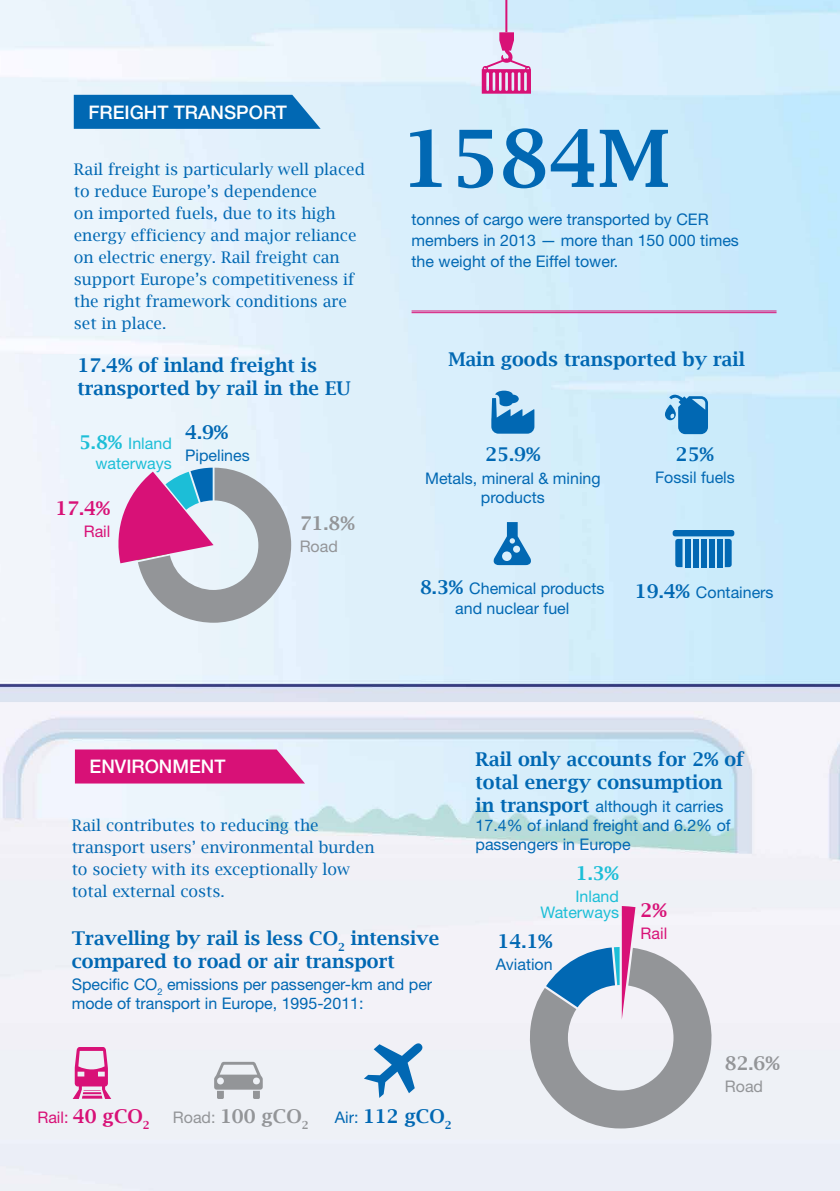
<style>
.page{position:relative;width:840px;height:1191px;background:#fff}
.page>*{position:absolute;margin:0;border:0;box-sizing:border-box;transform-origin:0 0}
.t1{font:600 79px "Lucida Bright";color:#0168b3}
.t2{font:600 19px/22.8px "Lucida Bright";color:#0168b3}
.t3{font:600 19px "Lucida Bright";color:#939598}
.t4{font:600 19px "Lucida Bright";color:#d81177}
.t5{font:600 19px "Lucida Bright";color:#1cbed7}
.t6{font:500 18.8px "Helvetica Neue LT Std";color:#fff}
.Style_de_paragraphe{font:16px/19.2px "Helvetica Neue LT Std";color:#0168b3}
.t7{font:16px/22px "Lucida Bright";color:#0168b3}
.Style_de_paragraphe-2{font:16px/19.2px "Helvetica Neue LT Std";color:#1cbed7;text-align:right}
.Style_de_paragraphe-3{font:16px "Helvetica Neue LT Std";color:#d81177}
.Style_de_paragraphe-4{font:16px "Helvetica Neue LT Std";color:#939598}
.s1{font-family:"Lucida Bright";font-weight:600;font-size:19px}
.s2{font-family:"Helvetica Neue LT Std";font-weight:400;font-size:16px}
</style>
<div class="page">
<img style="left:0;top:0;width:839px;height:1191px">
<svg style="left:74px;top:95px;width:246px;height:34px;background:#0d6fb7"></svg>
<svg style="left:75px;top:749px;width:230px;height:34px;background:#d92281"></svg>
<hr style="left:411px;top:311px;width:365px;height:1px;background:#d81177">
<hr style="left:411px;top:312px;width:365px;height:1px;background:#d81177">
<svg style="left:481px;top:32px;width:49px;height:62px;background:#df94c5"></svg>
<svg style="left:113px;top:467px;width:178px;height:155px;background:#c0a8c1"></svg>
<svg style="left:73px;top:1047px;width:38px;height:52px;background:#e383b7"></svg>
<svg style="left:214px;top:1061px;width:48px;height:38px;background:#c0c3c7"></svg>
<svg style="left:492px;top:522px;width:40px;height:43px;background:#76b1da"></svg>
<svg style="left:491px;top:391px;width:43px;height:43px;background:#4f98cc"></svg>
<svg style="left:664px;top:392px;width:43px;height:42px;background:#4f9ace"></svg>
<div style="left:708px;top:539px;width:6px;height:28px;background:#0168b3"></div>
<div style="left:716px;top:539px;width:6px;height:28px;background:#0168b3"></div>
<div style="left:700px;top:539px;width:6px;height:28px;background:#0168b3"></div>
<svg style="left:724px;top:539px;width:7px;height:28px"></svg>
<div style="left:692px;top:539px;width:6px;height:28px;background:#0168b3"></div>
<svg style="left:675px;top:539px;width:7px;height:28px"></svg>
<div style="left:684px;top:539px;width:6px;height:28px;background:#0168b3"></div>
<div style="left:672px;top:530px;width:62px;height:6px;background:#0168b3;border-radius:3px"></div>
<svg style="left:363px;top:1042px;width:59px;height:56px;background:#9dc1df"></svg>
<svg style="left:524px;top:906px;width:192px;height:222px"></svg>
<hr style="left:505px;top:0;width:2px;height:32px;background:#d81177">
<p class="t6" style="left:88px;top:101px;width:200px">FREIGHT TRANSPORT</p>
<p class="t7" style="left:74px;top:158px;width:292px">Rail freight is particularly well placed to reduce Europe’s dependence<br>on imported fuels, due to its high energy efficiency and major reliance on electric energy. Rail freight can support Europe’s competitiveness if the right framework conditions are set in place.</p>
<p class="t2" style="left:77px;top:354px;width:275px">17.4% of inland freight is transported by rail in the EU</p>
<p class="Style_de_paragraphe-2" style="left:79px;top:434px;width:94px"><span class="s1">5.8%</span> Inland waterways</p>
<p class="t4" style="left:55px;top:497px;width:57px">17.4%</p>
<p class="Style_de_paragraphe-3" style="left:84px;top:522px;width:28px">Rail</p>
<p class="t2" style="left:185px;top:421px;width:45px">4.9%</p>
<p class="Style_de_paragraphe" style="left:185px;top:445px;width:66px">Pipelines</p>
<p class="t3" style="left:299px;top:512px;width:57px">71.8%</p>
<p class="Style_de_paragraphe-4" style="left:299px;top:537px;width:40px">Road</p>
<p class="t1" style="left:400px;top:114px;width:270px">1584M</p>
<p class="Style_de_paragraphe" style="left:411px;top:209px;width:329px;line-height:21px">tonnes of cargo were transported by CER members in 2013 — more than 150 000 times the weight of the Eiffel tower.</p>
<p class="t2" style="left:448px;top:347px;width:298px">Main goods transported by rail</p>
<p class="t2" style="left:485px;top:443px;width:57px">25.9%</p>
<p class="Style_de_paragraphe" style="left:425px;top:468px;width:177px;text-align:center">Metals, mineral &amp; mining products</p>
<p class="t2" style="left:675px;top:442px;width:40px">25%</p>
<p class="Style_de_paragraphe" style="left:654px;top:467px;width:81px">Fossil fuels</p>
<p class="Style_de_paragraphe" style="left:420px;top:579px;width:186px"><span class="s1">8.3%</span> Chemical products</p>
<p class="Style_de_paragraphe" style="left:634px;top:582px;width:140px"><span class="s1">19.4%</span> Containers</p>
<p class="Style_de_paragraphe" style="left:455px;top:598px;width:116px">and nuclear fuel</p>
<p class="t6" style="left:89px;top:755px;width:137px">ENVIRONMENT</p>
<p class="t7" style="left:72px;top:814px;width:304px">Rail contributes to reducing the transport users’ environmental burden to society with its exceptionally low total external costs.</p>
<p class="t2" style="left:72px;top:926px;width:369px">Travelling by rail is less CO<sub>2</sub> intensive compared to road or air transport</p>
<p class="Style_de_paragraphe" style="left:72px;top:974px;width:362px">Specific CO<sub>2</sub> emissions per passenger-km and per mode of transport in Europe, 1995-2011:</p>
<p class="Style_de_paragraphe-3" style="left:37px;top:1107px;width:114px">Rail: <span class="s1">40 gCO</span><sub>2</sub></p>
<p class="t2" style="left:334px;top:1104px;width:118px"><span class="s2">Air:</span> 112 gCO<sub>2</sub></p>
<p class="t3" style="left:173px;top:1105px;width:137px"><span class="s2">Road:</span> 100 gCO<sub>2</sub></p>
<p class="t2" style="left:475px;top:747px;width:270px">Rail only accounts for 2% of total energy consumption</p>
<p class="Style_de_paragraphe" style="left:475px;top:796px;width:256px"><span class="s1">in transport</span> although it carries<br>17.4% of inland freight and 6.2% of passengers in Europe</p>
<p class="t5" style="left:575px;top:862px;width:45px">1.3%</p>
<p class="Style_de_paragraphe-2" style="left:540px;top:888px;width:80px;line-height:16px">Inland<br>Waterways</p>
<p class="t4" style="left:640px;top:899px;width:28px">2%</p>
<p class="Style_de_paragraphe-3" style="left:640px;top:923px;width:28px">Rail</p>
<p class="t2" style="left:497px;top:929px;width:57px">14.1%</p>
<p class="Style_de_paragraphe" style="left:495px;top:954px;width:58px">Aviation</p>
<p class="t3" style="left:724px;top:1052px;width:57px">82.6%</p>
<p class="Style_de_paragraphe-4" style="left:724px;top:1076px;width:40px">Road</p>
</div>
